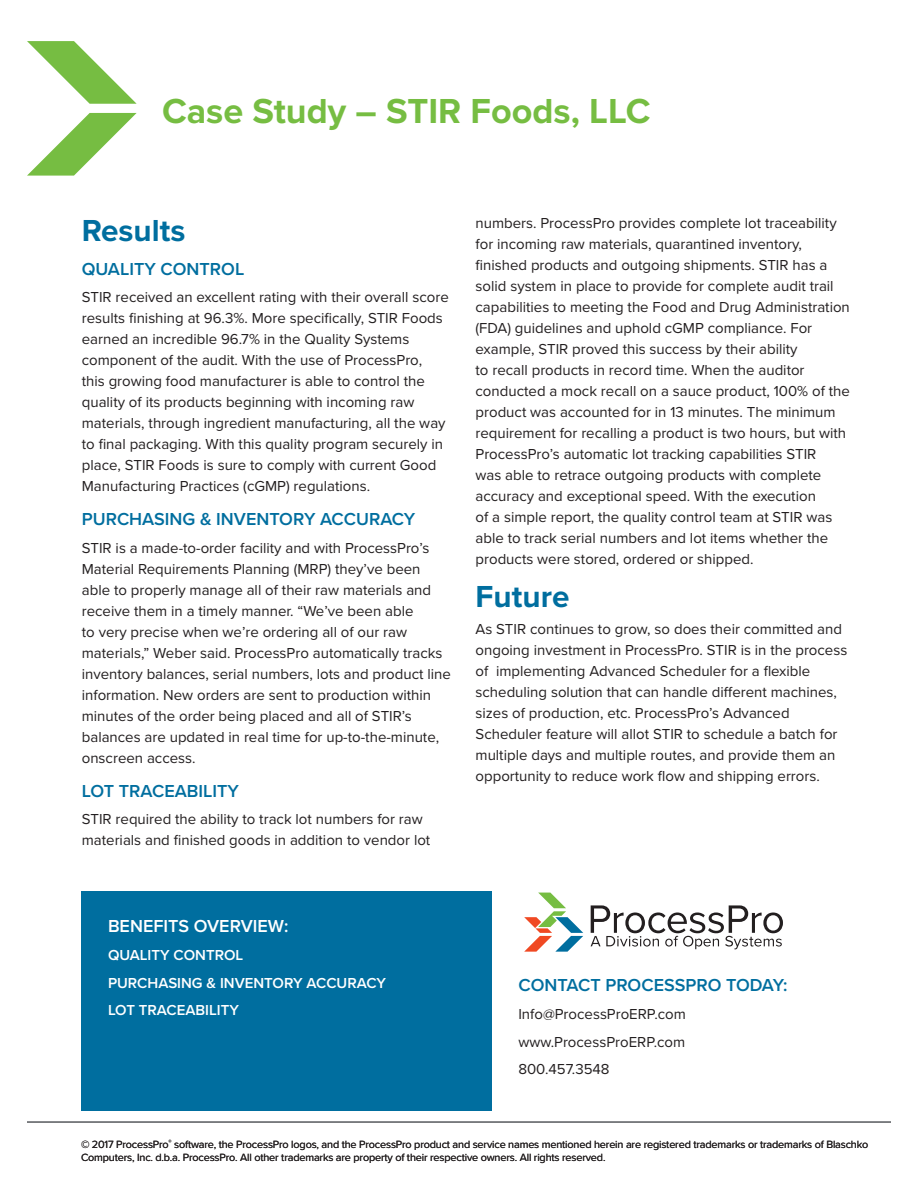
<style>
.page{position:relative;width:918px;height:1188px;background:#fff}
.page>*{position:absolute;margin:0;border:0;box-sizing:border-box;transform-origin:0 0}
.t1{font:700 36px "Proxima Nova";color:#76bd42}
.t2{font:700 31.5px "Proxima Nova";color:#006e9f}
.t3{font:600 18px "Proxima Nova";color:#006e9f}
.t4{font:600 18px "Proxima Nova";color:#fff}
.t5{font:15px/21px "Proxima Nova";color:#231f20}
.t6{font:600 15px/27.8px "Proxima Nova";color:#fff}
.t7{font:10.8px/13.5px "Proxima Nova";letter-spacing:-.015em;color:#231f20}
</style>
<div class="page">
<svg style="left:27px;top:41px;width:110px;height:63px"></svg>
<svg style="left:27px;top:113px;width:110px;height:63px"></svg>
<svg style="left:524px;top:893px;width:59px;height:59px"></svg>
<svg style="left:591px;top:905px;width:192px;height:44px"></svg>
<div style="left:81px;top:891px;width:410px;height:219px;background:#006e9f"></div>
<hr style="left:27px;top:1121px;width:864px;height:2px;background:#76787b">
<h1 class="t1" style="left:162px;top:84px;width:490px">Case Study – STIR Foods, LLC</h1>
<h2 class="t2" style="left:82px;top:207px;width:105px">Results</h2>
<p class="t3" style="left:82px;top:255px;width:164px">QUALITY CONTROL</p>
<p class="t5" style="left:82px;top:287px;width:369px">STIR received an excellent rating with their overall score results finishing at 96.3%. More specifically, STIR Foods earned an incredible 96.7% in the Quality Systems component of the audit. With the use of ProcessPro, this growing food manufacturer is able to control the quality of its products beginning with incoming raw materials, through ingredient manufacturing, all the way to final packaging. With this quality program securely in place, STIR Foods is sure to comply with current Good Manufacturing Practices (cGMP) regulations.</p>
<p class="t3" style="left:82px;top:506px;width:335px">PURCHASING &amp; INVENTORY ACCURACY</p>
<p class="t5" style="left:82px;top:538px;width:371px">STIR is a made-to-order facility and with ProcessPro’s Material Requirements Planning (MRP) they’ve been able to properly manage all of their raw materials and receive them in a timely manner. “We’ve been able<br>to very precise when we’re ordering all of our raw materials,” Weber said. ProcessPro automatically tracks inventory balances, serial numbers, lots and product line information. New orders are sent to production within minutes of the order being placed and all of STIR’s balances are updated in real time for up-to-the-minute, onscreen access.</p>
<p class="t3" style="left:82px;top:777px;width:159px">LOT TRACEABILITY</p>
<p class="t5" style="left:82px;top:809px;width:350px">STIR required the ability to track lot numbers for raw materials and finished goods in addition to vendor lot</p>
<p class="t5" style="left:476px;top:213px;width:376px">numbers. ProcessPro provides complete lot traceability for incoming raw materials, quarantined inventory, finished products and outgoing shipments. STIR has a solid system in place to provide for complete audit trail capabilities to meeting the Food and Drug Administration (FDA) guidelines and uphold cGMP compliance. For example, STIR proved this success by their ability<br>to recall products in record time. When the auditor conducted a mock recall on a sauce product, 100% of the product was accounted for in 13 minutes. The minimum requirement for recalling a product is two hours, but with ProcessPro’s automatic lot tracking capabilities STIR<br>was able to retrace outgoing products with complete accuracy and exceptional speed. With the execution<br>of a simple report, the quality control team at STIR was able to track serial numbers and lot items whether the products were stored, ordered or shipped.</p>
<h2 class="t2" style="left:476px;top:573px;width:95px">Future</h2>
<p class="t5" style="left:476px;top:619px;width:373px">As STIR continues to grow, so does their committed and ongoing investment in ProcessPro. STIR is in the process of implementing Advanced Scheduler for a flexible scheduling solution that can handle different machines, sizes of production, etc. ProcessPro’s Advanced Scheduler feature will allot STIR to schedule a batch for multiple days and multiple routes, and provide them an opportunity to reduce work flow and shipping errors.</p>
<p class="t4" style="left:108px;top:913px;width:182px">BENEFITS OVERVIEW:</p>
<p class="t6" style="left:108px;top:941px;width:279px">QUALITY CONTROL<br>PURCHASING &amp; INVENTORY ACCURACY<br>LOT TRACEABILITY</p>
<p class="t3" style="left:518px;top:972px;width:271px">CONTACT PROCESSPRO TODAY:</p>
<p class="t5" style="left:518px;top:1000px;width:169px;line-height:27.8px;text-align:justify">Info@ProcessProERP.com www.ProcessProERP.com 800.457.3548</p>
<p class="t7" style="left:81px;top:1137px;width:789px">© 2017 ProcessPro<sup>®</sup> software, the ProcessPro logos, and the ProcessPro product and service names mentioned herein are registered trademarks or trademarks of Blaschko<br>Computers, Inc. d.b.a. ProcessPro. All other trademarks are property of their respective owners. All rights reserved.</p>
</div>
